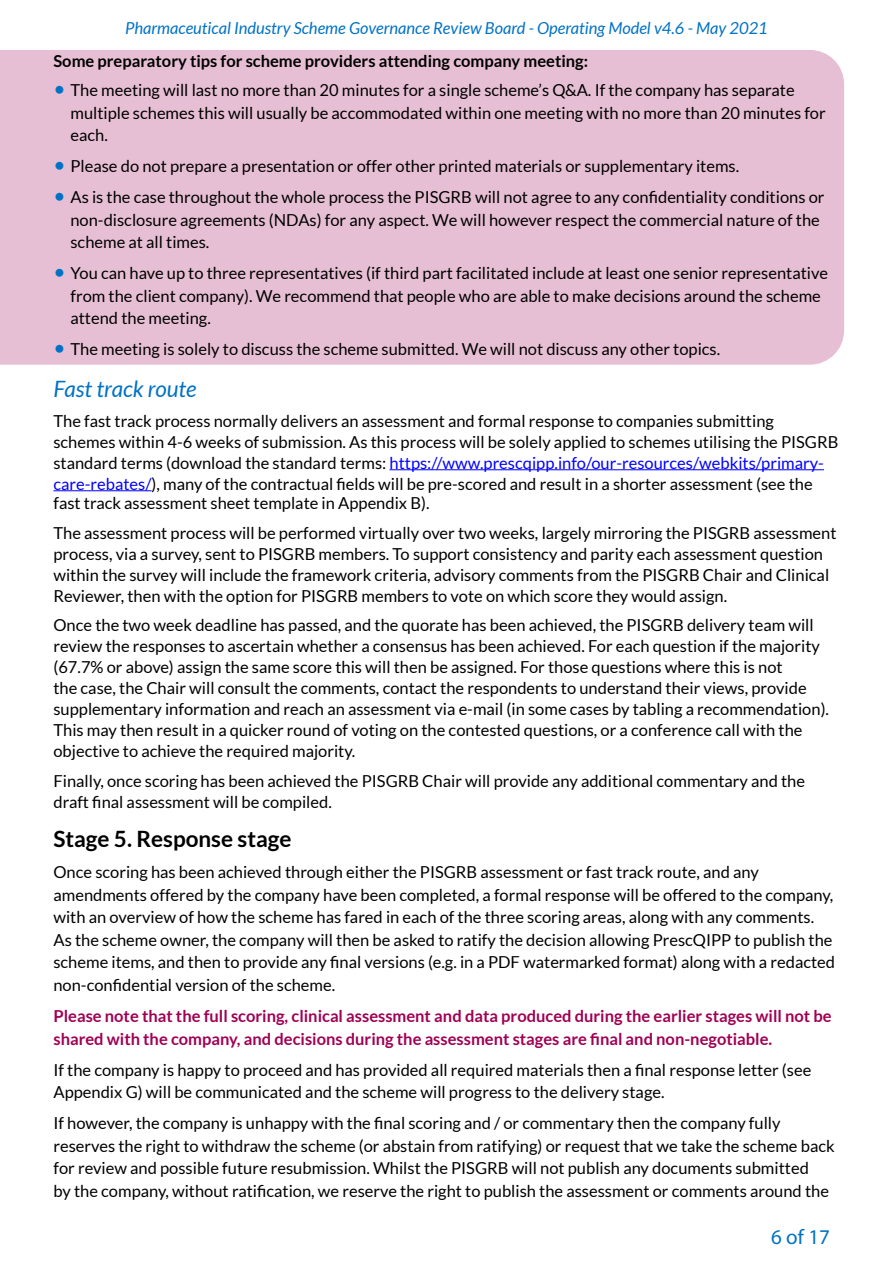
<style>
.page{position:relative;width:893px;height:1263px;background:#fff}
.page>*{position:absolute;margin:0;border:0;box-sizing:border-box;transform-origin:0 0}
.t1{font:700 22.5px "Lato";color:#000}
.t2{font:italic 22.5px "Lato";color:#0072c6}
.t3{font:21px "Myriad Pro";color:#0072c6}
.t4{font:16.5px/22.5px "Lato";color:#000}
.t5{font:700 16.5px/22.5px "Lato";color:#a00054}
.t6{font:italic 16.5px "Lato";color:#0072c6}
.t7{font:700 16.5px "Lato";color:#000}
.s1{font-size:21px;color:#0072c6}
.s2{color:#00f}
</style>
<div class="page">
<div style="left:0;top:50px;width:844px;height:315px;background:#e7bfd4"></div>
<hr style="left:390px;top:469px;width:434px;height:1px;background:#00f">
<hr style="left:53px;top:490px;width:99px;height:1px;background:#00f">
<p class="t6" style="left:125px;top:19px;width:644px">Pharmaceutical Industry Scheme Governance Review Board - Operating Model v4.6 - May 2021</p>
<p class="t7" style="left:53px;top:52px;width:536px">Some preparatory tips for scheme providers attending company meeting:</p>
<p class="t4" style="left:70px;top:79px;width:757px;text-indent:-17px"><span class="s1">•</span> The meeting will last no more than 20 minutes for a single scheme’s Q&amp;A. If the company has separate multiple schemes this will usually be accommodated within one meeting with no more than 20 minutes for each.</p>
<p class="t4" style="left:53px;top:155px;width:687px"><span class="s1">•</span> Please do not prepare a presentation or offer other printed materials or supplementary items.</p>
<p class="t4" style="left:70px;top:186px;width:756px;text-indent:-17px"><span class="s1">•</span> As is the case throughout the whole process the PISGRB will not agree to any confidentiality conditions or non-disclosure agreements (NDAs) for any aspect. We will however respect the commercial nature of the scheme at all times.</p>
<p class="t4" style="left:70px;top:262px;width:759px;text-indent:-17px"><span class="s1">•</span> You can have up to three representatives (if third part facilitated include at least one senior representative from the client company). We recommend that people who are able to make decisions around the scheme attend the meeting.</p>
<p class="t4" style="left:53px;top:338px;width:668px"><span class="s1">•</span> The meeting is solely to discuss the scheme submitted. We will not discuss any other topics.</p>
<h1 class="t2" style="left:53px;top:376px;width:145px">Fast track route</h1>
<p class="t4" style="left:53px;top:410px;width:786px;line-height:21px">The fast track process normally delivers an assessment and formal response to companies submitting schemes within 4-6 weeks of submission. As this process will be solely applied to schemes utilising the PISGRB standard terms (download the standard terms: <span class="s2">https://www.prescqipp.info/our-resources/webkits/primary&shy;care-rebates/</span>), many of the contractual fields will be pre-scored and result in a shorter assessment (see the</p>
<p class="t4" style="left:53px;top:488px;width:785px;line-height:29.5px">fast track assessment sheet template in Appendix B).<br>The assessment process will be performed virtually over two weeks, largely mirroring the PISGRB assessment</p>
<p class="t4" style="left:53px;top:543px;width:777px;line-height:21px">process, via a survey, sent to PISGRB members. To support consistency and parity each assessment question within the survey will include the framework criteria, advisory comments from the PISGRB Chair and Clinical<br>Reviewer, then with the option for PISGRB members to vote on which score they would assign.</p>
<p class="t4" style="left:53px;top:615px;width:777px;line-height:21px">Once the two week deadline has passed, and the quorate has been achieved, the PISGRB delivery team will review the responses to ascertain whether a consensus has been achieved. For each question if the majority (67.7% or above) assign the same score this will then be assigned. For those questions where this is not<br>the case, the Chair will consult the comments, contact the respondents to understand their views, provide supplementary information and reach an assessment via e-mail (in some cases by tabling a recommendation).<br>This may then result in a quicker round of voting on the contested questions, or a conference call with the objective to achieve the required majority.</p>
<p class="t4" style="left:53px;top:770px;width:753px;line-height:21px">Finally, once scoring has been achieved the PISGRB Chair will provide any additional commentary and the draft final assessment will be compiled.</p>
<h1 class="t1" style="left:53px;top:826px;width:239px">Stage 5. Response stage</h1>
<p class="t4" style="left:53px;top:861px;width:783px">Once scoring has been achieved through either the PISGRB assessment or fast track route, and any amendments offered by the company have been completed, a formal response will be offered to the company, with an overview of how the scheme has fared in each of the three scoring areas, along with any comments.<br>As the scheme owner, the company will then be asked to ratify the decision allowing PrescQIPP to publish the scheme items, and then to provide any final versions (e.g. in a PDF watermarked format) along with a redacted non-confidential version of the scheme.</p>
<p class="t5" style="left:53px;top:1004px;width:780px">Please note that the full scoring, clinical assessment and data produced during the earlier stages will not be shared with the company, and decisions during the assessment stages are final and non-negotiable.</p>
<p class="t4" style="left:53px;top:1058px;width:759px">If the company is happy to proceed and has provided all required materials then a final response letter (see<br>Appendix G) will be communicated and the scheme will progress to the delivery stage.</p>
<p class="t4" style="left:53px;top:1112px;width:783px">If however, the company is unhappy with the final scoring and / or commentary then the company fully reserves the right to withdraw the scheme (or abstain from ratifying) or request that we take the scheme back for review and possible future resubmission. Whilst the PISGRB will not publish any documents submitted<br>by the company, without ratification, we reserve the right to publish the assessment or comments around the</p>
<p class="t3" style="left:771px;top:1224px;width:60px">6 of 17</p>
</div>
